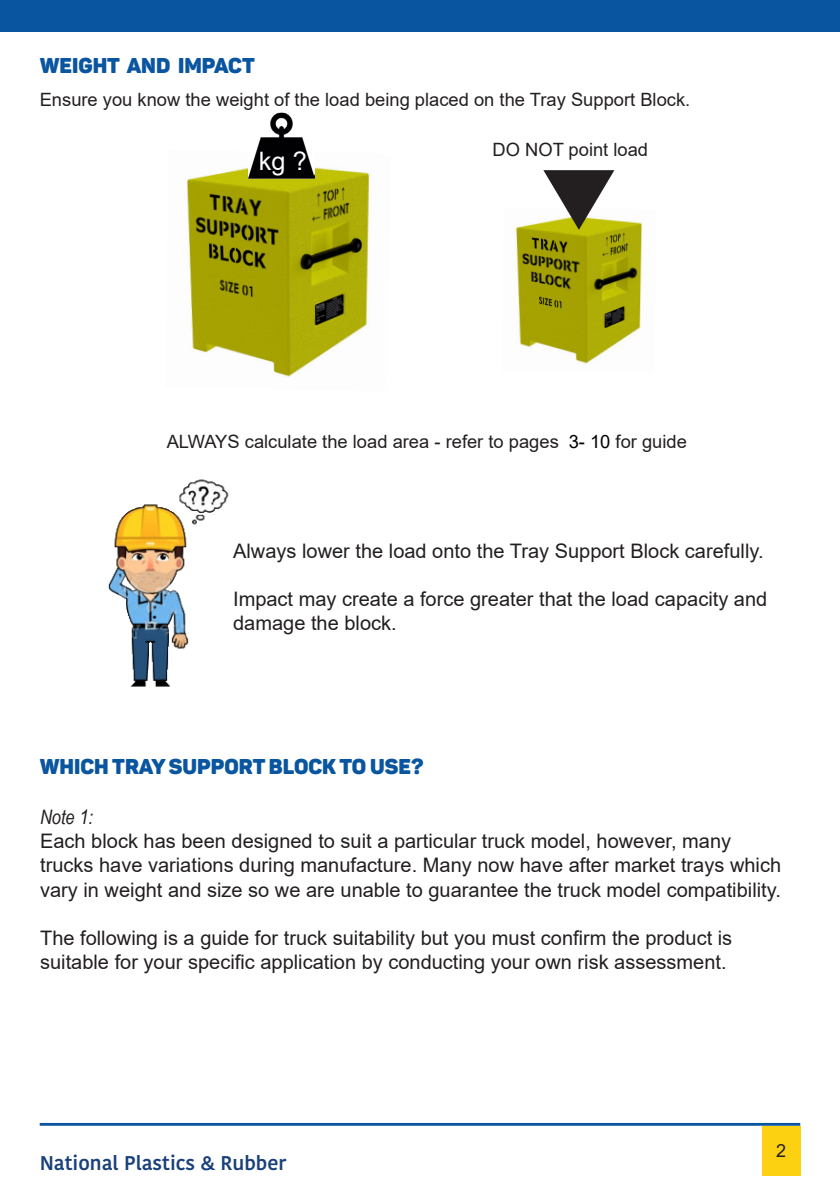
<style>
.page{position:relative;width:840px;height:1191px;background:#fff}
.page>*{position:absolute;margin:0;border:0;box-sizing:border-box;transform-origin:0 0}
.t1{font:25.4px "Arial";color:#fff}
.Paragraph_Style_1{font:21.2px "Panton Black Caps";color:#0a55a0}
.Black_para{font:20px/24px "Arial";color:#231f20}
.Black_para-2{font:italic 20px "Arial Narrow";color:#231f20}
.t2{font:600 19.8px "Kohinoor Devanagari";color:#19407b}
.Black_para-3{font:18.4px "Arial";color:#231f20}
.t3{font:18px "Arial";color:#231f20}
.s1{color:#000}
</style>
<div class="page">
<div style="left:0;top:0;width:839px;height:32px;background:#0a55a0"></div>
<hr style="left:40px;top:1123px;width:759px;height:2px;background:#0a55a0">
<div style="left:761px;top:1125px;width:38px;height:50px;background:#fcd111"></div>
<img style="left:516px;top:220px;width:127px;height:144px">
<img style="left:186px;top:167px;width:184px;height:210px">
<img style="left:108px;top:479px;width:121px;height:208px">
<svg style="left:543px;top:170px;width:71px;height:60px"></svg>
<img style="left:248px;top:113px;width:66px;height:66px">
<p class="Paragraph_Style_1" style="left:40px;top:52px;width:216px">WEIGHT AND IMPACT</p>
<p class="Black_para-3" style="left:40px;top:87px;width:651px">Ensure you know the weight of the load being placed on the Tray Support Block.</p>
<p class="t1" style="left:259px;top:144px;width:49px">kg ?</p>
<p class="Black_para-3" style="left:492px;top:137px;width:157px">DO NOT point load</p>
<p class="Black_para-3" style="left:166px;top:429px;width:521px">ALWAYS calculate the load area - refer to pages <span class="s1">3- 10</span> for guide</p>
<p class="Black_para" style="left:233px;top:539px;width:531px">Always lower the load onto the Tray Support Block carefully.</p>
<p class="Black_para" style="left:233px;top:587px;width:535px">Impact may create a force greater that the load capacity and damage the block.</p>
<p class="Paragraph_Style_1" style="left:40px;top:752px;width:385px">WHICH TRAY SUPPORT BLOCK TO USE?</p>
<p class="Black_para-2" style="left:40px;top:803px;width:54px">Note 1:</p>
<p class="Black_para" style="left:40px;top:829px;width:742px">Each block has been designed to suit a particular truck model, however, many trucks have variations during manufacture. Many now have after market trays which vary in weight and size so we are unable to guarantee the truck model compatibility.</p>
<p class="Black_para" style="left:40px;top:925px;width:693px">The following is a guide for truck suitability but you must confirm the product is suitable for your specific application by conducting your own risk assessment.</p>
<p class="t2" style="left:40px;top:1151px;width:248px">National Plastics &amp; Rubber</p>
<p class="t3" style="left:775px;top:1138px;width:12px">2</p>
</div>
